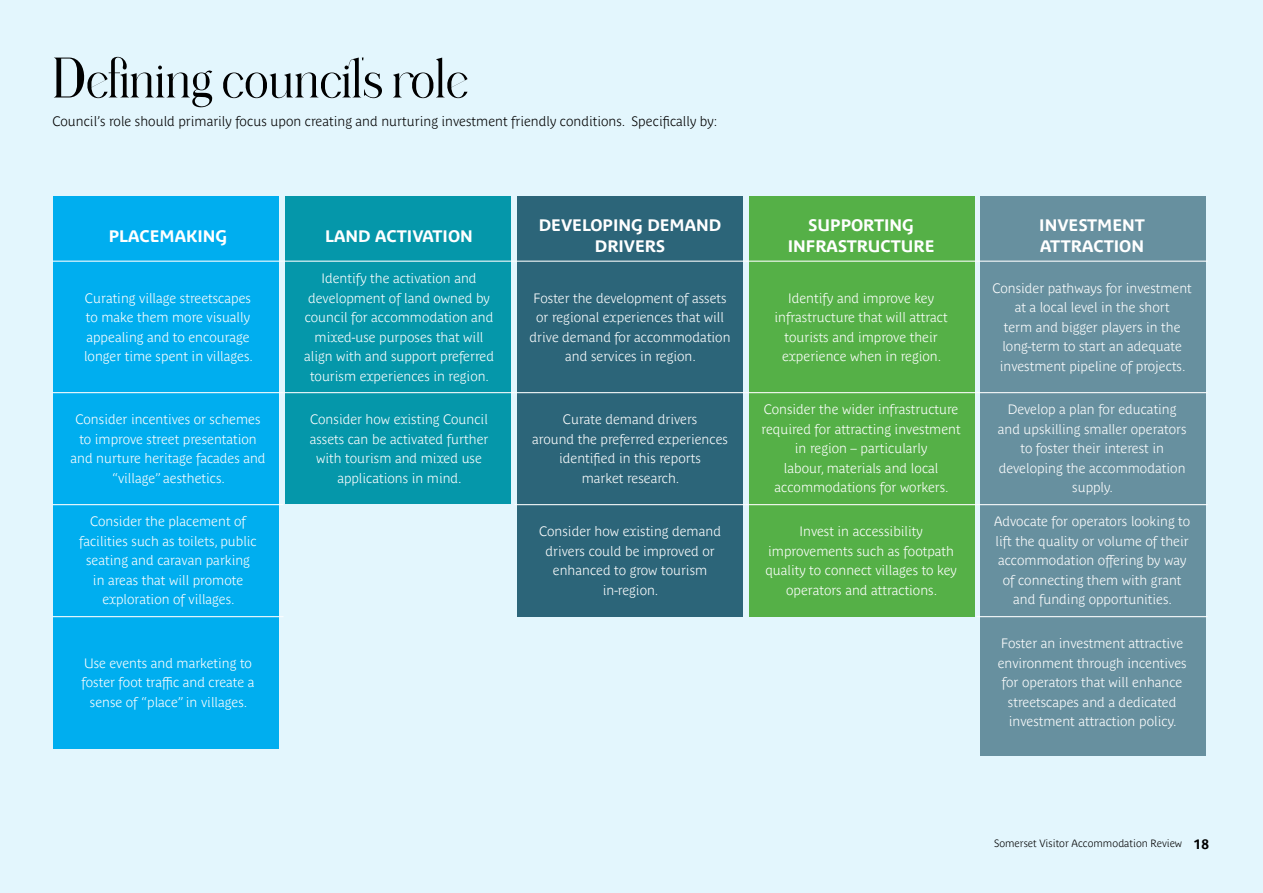
<style>
.page{position:relative;width:1263px;height:893px;background:#e3f6fd}
.page>*{position:absolute;margin:0;border:0;box-sizing:border-box;transform-origin:0 0}
.t1{font:57px "Nathile";letter-spacing:-.005em;color:#000}
.t2{font:700 16.5px/21px "Parisine Plus Std";color:#fff;text-align:center}
.t3{font:700 13.5px/19.5px "Parisine Plus Std Clair";color:#fff;text-align:center}
.t4{font:700 13.5px "Parisine Plus Std Clair";color:#000}
.t5{font:700 10.5px "Parisine Plus Std Clair";color:#000}
.s1{font-family:"Parisine Plus Std";font-size:13.5px}
</style>
<div class="page">
<div style="left:53px;top:196px;width:225px;height:553px;background:#00aeef"></div>
<div style="left:285px;top:196px;width:225px;height:308px;background:#0597aa"></div>
<div style="left:517px;top:196px;width:225px;height:420px;background:#2c6579"></div>
<div style="left:749px;top:196px;width:225px;height:420px;background:#55b047"></div>
<div style="left:981px;top:196px;width:225px;height:560px;background:#67909f"></div>
<hr style="left:52px;top:261px;width:232px;height:1px;background:#fff">
<hr style="left:284px;top:261px;width:230px;height:1px;background:#fff">
<hr style="left:514px;top:261px;width:232px;height:1px;background:#fff">
<hr style="left:746px;top:261px;width:230px;height:1px;background:#fff">
<hr style="left:976px;top:261px;width:232px;height:1px;background:#fff">
<hr style="left:52px;top:392px;width:232px;height:1px;background:#fff">
<hr style="left:284px;top:392px;width:230px;height:1px;background:#fff">
<hr style="left:514px;top:392px;width:232px;height:1px;background:#fff">
<hr style="left:746px;top:392px;width:230px;height:1px;background:#fff">
<hr style="left:976px;top:392px;width:232px;height:1px;background:#fff">
<hr style="left:52px;top:504px;width:232px;height:1px;background:#fff">
<hr style="left:514px;top:504px;width:232px;height:1px;background:#fff">
<hr style="left:746px;top:504px;width:230px;height:1px;background:#fff">
<hr style="left:976px;top:504px;width:232px;height:1px;background:#fff">
<hr style="left:52px;top:616px;width:232px;height:1px;background:#fff">
<hr style="left:976px;top:616px;width:232px;height:1px;background:#fff">
<h1 class="t1" style="left:52px;top:52px;width:418px">Defining council’srole</h1>
<p class="t4" style="left:52px;top:113px;width:666px">Council’s role should primarily focus upon creating and nurturing investment friendly conditions. Specifically by:</p>
<p class="t2" style="left:109px;top:225px;width:120px">PLACEMAKING</p>
<p class="t2" style="left:325px;top:225px;width:149px">LAND ACTIVATION</p>
<p class="t2" style="left:539px;top:215px;width:184px">DEVELOPING DEMAND<br>DRIVERS</p>
<p class="t2" style="left:788px;top:215px;width:148px">SUPPORTING<br>INFRASTRUCTURE</p>
<p class="t2" style="left:1039px;top:215px;width:107px;text-align:left">INVESTMENT<br>ATTRACTION</p>
<p class="t3" style="left:84px;top:288px;width:171px;text-align:left">Curating village streetscapes to make them more visually appealing and to encourage longer time spent in villages.</p>
<p class="t3" style="left:304px;top:269px;width:191px">Identify the activation and development of land owned by council for accommodation and mixed-use purposes that will align with and support preferred tourism experiences in region.</p>
<p class="t3" style="left:530px;top:288px;width:202px">Foster the development of assets or regional experiences that will drive demand for accommodation and services in region.</p>
<p class="t3" style="left:774px;top:288px;width:175px">Identify and improve key infrastructure that will attract tourists and improve their experience when in region.</p>
<p class="t3" style="left:992px;top:278px;width:201px">Consider pathways for investment at a local level in the short<br>term and bigger players in the long-term to start an adequate investment pipeline of projects.</p>
<p class="t3" style="left:70px;top:410px;width:197px">Consider incentives or schemes to improve street presentation and nurture heritage facades and “village” aesthetics.</p>
<p class="t3" style="left:310px;top:410px;width:180px">Consider how existing Council assets can be activated further with tourism and mixed use applications in mind.</p>
<p class="t3" style="left:532px;top:410px;width:197px">Curate demand drivers<br>around the preferred experiences identified in this reports<br>market research.</p>
<p class="t3" style="left:761px;top:400px;width:201px">Consider the wider infrastructure required for attracting investment in region – particularly<br>labour, materials and local accommodations for workers.</p>
<p class="t3" style="left:998px;top:400px;width:190px">Develop a plan for educating and upskilling smaller operators to foster their interest in developing the accommodation supply.</p>
<p class="t3" style="left:79px;top:512px;width:179px">Consider the placement of facilities such as toilets, public seating and caravan parking in areas that will promote exploration of villages.</p>
<p class="t3" style="left:539px;top:522px;width:183px">Consider how existing demand drivers could be improved or enhanced to grow tourism in-region.</p>
<p class="t3" style="left:765px;top:522px;width:193px">Invest in accessibility improvements such as footpath quality to connect villages to key operators and attractions.</p>
<p class="t3" style="left:994px;top:512px;width:198px">Advocate for operators looking to lift the quality or volume of their accommodation offering by way of connecting them with grant and funding opportunities.</p>
<p class="t3" style="left:82px;top:653px;width:174px">Use events and marketing to foster foot traffic and create a sense of “place” in villages.</p>
<p class="t3" style="left:998px;top:633px;width:191px">Foster an investment attractive environment through incentives for operators that will enhance streetscapes and a dedicated investment attraction policy.</p>
<p class="t5" style="left:994px;top:838px;width:216px">Somerset Visitor Accommodation Review <span class="s1">18</span></p>
</div>
